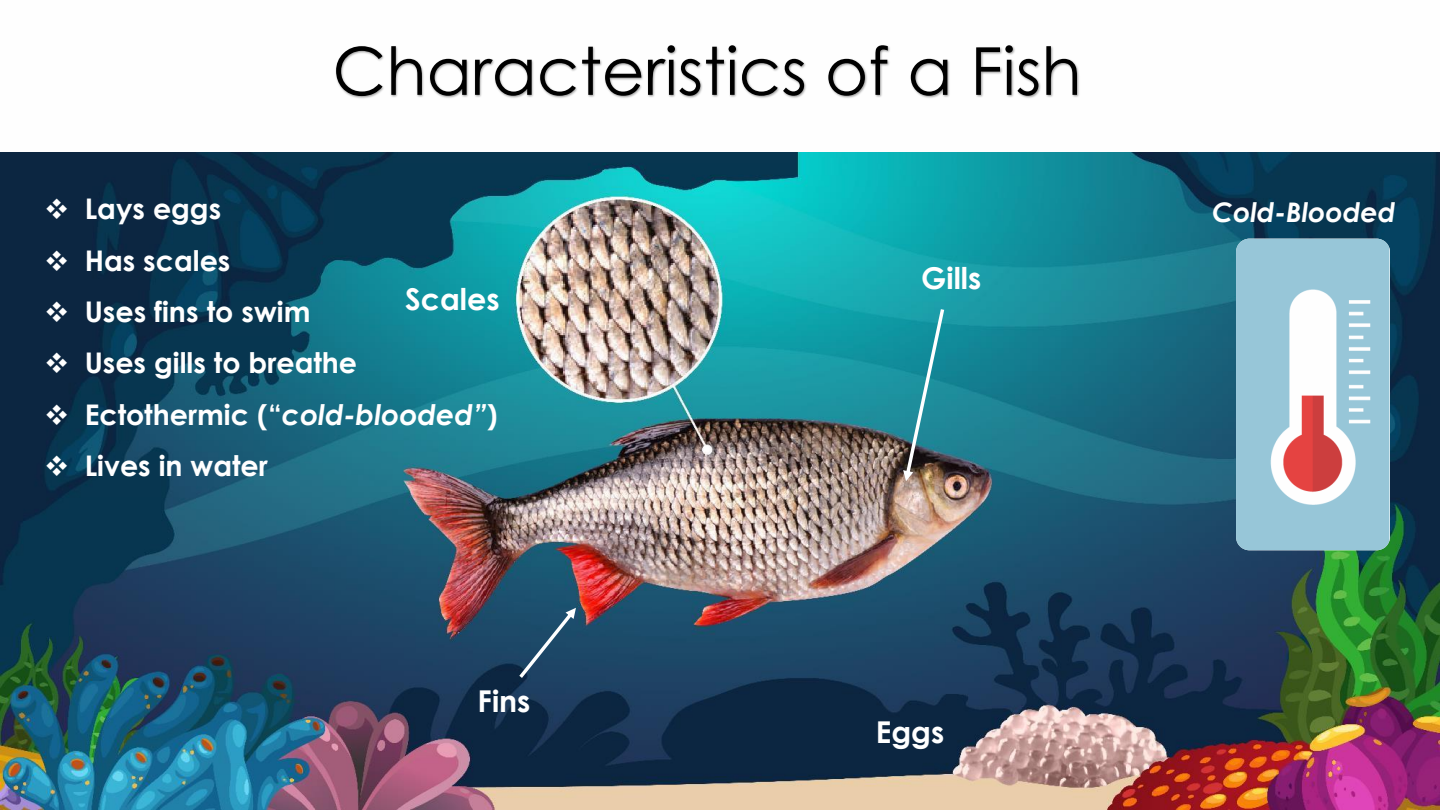
<style>
.page{position:relative;width:1440px;height:810px;background:#fff}
.page>*{position:absolute;margin:0;border:0;box-sizing:border-box;transform-origin:0 0}
.t1{font:66.15px "Century Gothic";color:#000}
.t2{font:700 30.15px "Century Gothic";color:#fff}
.t3{font:700 30px "Century Gothic";color:#fff}
.t4{font:700 28.5px "Century Gothic";color:#fff}
.t5{font:italic 700 27px "Century Gothic";color:#fff}
.s1{font-style:italic}
</style>
<div class="page">
<img style="left:0;top:153px;width:1440px;height:656px">
<svg style="left:519px;top:608px;width:57px;height:70px;background:#2e5674"></svg>
<img style="left:903px;top:309px;width:41px;height:172px">
<img style="left:291px;top:45px;width:853px;height:109px">
<svg style="left:1236px;top:239px;width:154px;height:311px;fill:#97c6d8"></svg>
<h1 class="t1" style="left:333px;top:25px;width:751px">Characteristics of a Fish</h1>
<p class="t4" style="left:44px;top:188px;width:179px">❖ Lays eggs</p>
<p class="t4" style="left:44px;top:239px;width:188px">❖ Has scales</p>
<p class="t4" style="left:44px;top:290px;width:268px">❖ Uses fins to swim</p>
<p class="t4" style="left:44px;top:341px;width:314px">❖ Uses gills to breathe</p>
<p class="t4" style="left:44px;top:393px;width:455px">❖ Ectothermic (“<span class="s1">cold-blooded”</span>)</p>
<p class="t4" style="left:44px;top:444px;width:225px">❖ Lives in water</p>
<p class="t2" style="left:405px;top:276px;width:96px">Scales</p>
<p class="t3" style="left:478px;top:678px;width:54px">Fins</p>
<p class="t3" style="left:921px;top:255px;width:62px">Gills</p>
<p class="t3" style="left:876px;top:710px;width:70px">Eggs</p>
<p class="t5" style="left:1212px;top:192px;width:185px">Cold-Blooded</p>
</div>
